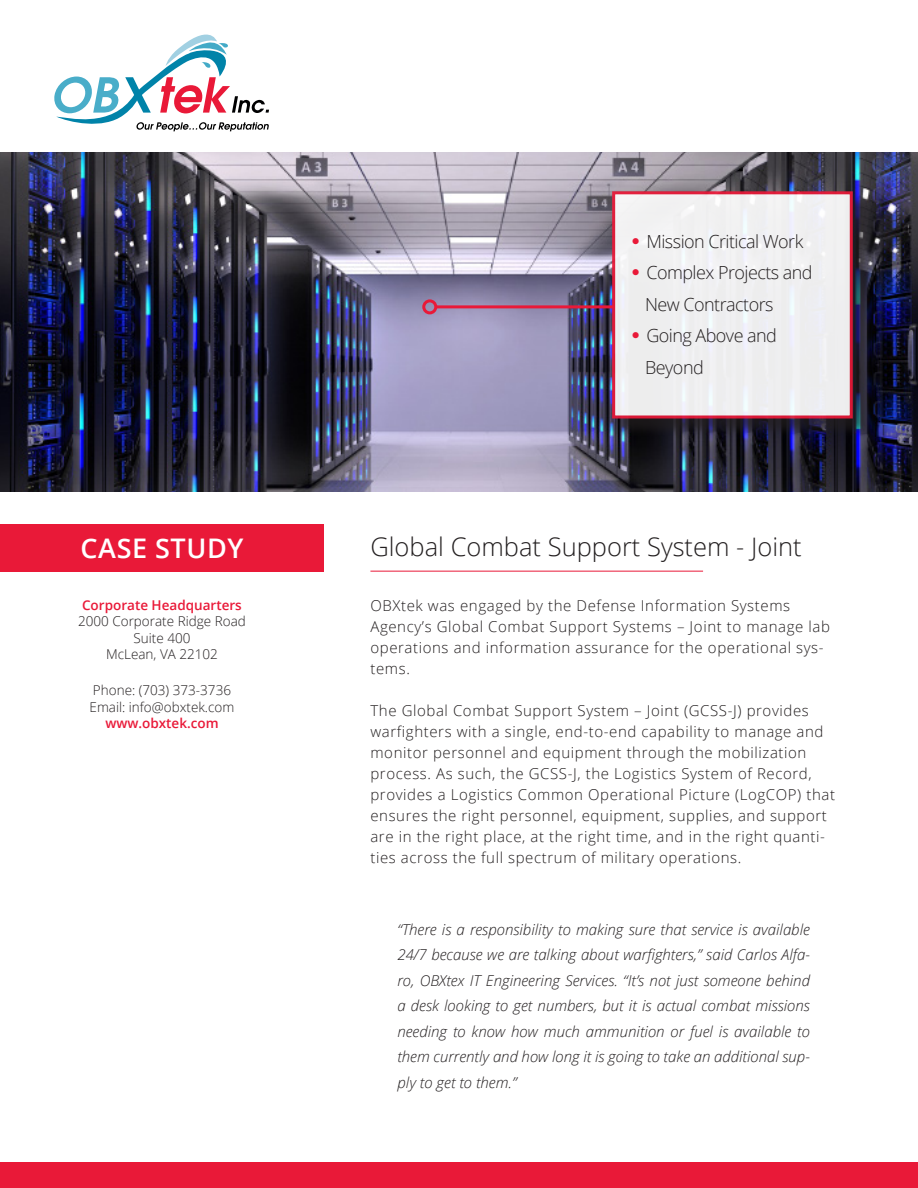
<style>
.page{position:relative;width:918px;height:1188px;background:#fff}
.page>*{position:absolute;margin:0;border:0;box-sizing:border-box;transform-origin:0 0}
.t1{font:600 27px "Open Sans";letter-spacing:.02em;color:#fff}
.t2{font:300 25.5px "Open Sans";color:#231f20}
.t3{font:300 18px/31.5px "Open Sans";letter-spacing:-.03em;color:#231f20}
.t4{font:300 15px/21px "Open Sans";letter-spacing:.04em;color:#231f20}
.t5{font:italic 300 15px/25.5px "Open Sans";color:#231f20;text-align:justify}
.t6{font:300 13.5px/16.5px "Open Sans";color:#231f20;text-align:center}
.t7{font:600 13.5px "Open Sans";color:#e91938}
</style>
<div class="page">
<img style="left:0;top:152px;width:918px;height:339px">
<hr style="left:436px;top:305px;width:178px;height:3px;background:#e91938">
<div style="left:422px;top:299px;width:15px;height:15px;border:3px solid #e91938;border-radius:50%"></div>
<div style="left:614px;top:193px;width:258px;height:244px;background:#231f20;opacity:.75"></div>
<div style="left:612px;top:191px;width:241px;height:227px;background:#efeff0;border:3px solid #e91938"></div>
<svg style="left:54px;top:35px;width:215px;height:96px"></svg>
<div style="left:0;top:524px;width:324px;height:47px;background:#e91938"></div>
<hr style="left:370px;top:571px;width:333px;height:1px;background:#e91938">
<div style="left:0;top:1162px;width:918px;height:26px;background:#e91938"></div>
<p class="t3" style="left:632px;top:225px;width:173px"><sup>●</sup> Mission Critical Work</p>
<p class="t3" style="left:645px;top:257px;width:169px;text-indent:-14px"><sup>●</sup> Complex Projects and<br>New Contractors</p>
<p class="t3" style="left:645px;top:320px;width:133px;text-indent:-14px"><sup>●</sup> Going Above and<br>Beyond</p>
<h1 class="t1" style="left:81px;top:530px;width:164px">CASE STUDY</h1>
<h2 class="t2" style="left:370px;top:530px;width:433px">Global Combat Support System - Joint</h2>
<p class="t7" style="left:82px;top:596px;width:161px">Corporate Headquarters</p>
<p class="t6" style="left:78px;top:613px;width:169px">2000 Corporate Ridge Road<br>Suite 400<br>McLean, VA 22102</p>
<p class="t6" style="left:90px;top:682px;width:146px;text-align:left">Phone: (703) 373-3736<br>Email: info@obxtek.com</p>
<p class="t7" style="left:105px;top:714px;width:115px">www.obxtek.com</p>
<p class="t4" style="left:370px;top:595px;width:461px">OBXtek was engaged by the Defense Information Systems Agency’s Global Combat Support Systems – Joint to manage lab operations and information assurance for the operational sys&shy;tems.</p>
<p class="t4" style="left:370px;top:700px;width:466px">The Global Combat Support System – Joint (GCSS-J) provides warfighters with a single, end-to-end capability to manage and monitor personnel and equipment through the mobilization process. As such, the GCSS-J, the Logistics System of Record, provides a Logistics Common Operational Picture (LogCOP) that ensures the right personnel, equipment, supplies, and support are in the right place, at the right time, and in the right quanti&shy;ties across the full spectrum of military operations.</p>
<p class="t5" style="left:397px;top:916px;width:414px">“There is a responsibility to making sure that service is available 24/7 because we are talking about warfighters,” said Carlos Alfa&shy;ro, OBXtex IT Engineering Services. “It’s not just someone behind a desk looking to get numbers, but it is actual combat missions needing to know how much ammunition or fuel is available to them currently and how long it is going to take an additional sup&shy;ply to get to them.”</p>
</div>
